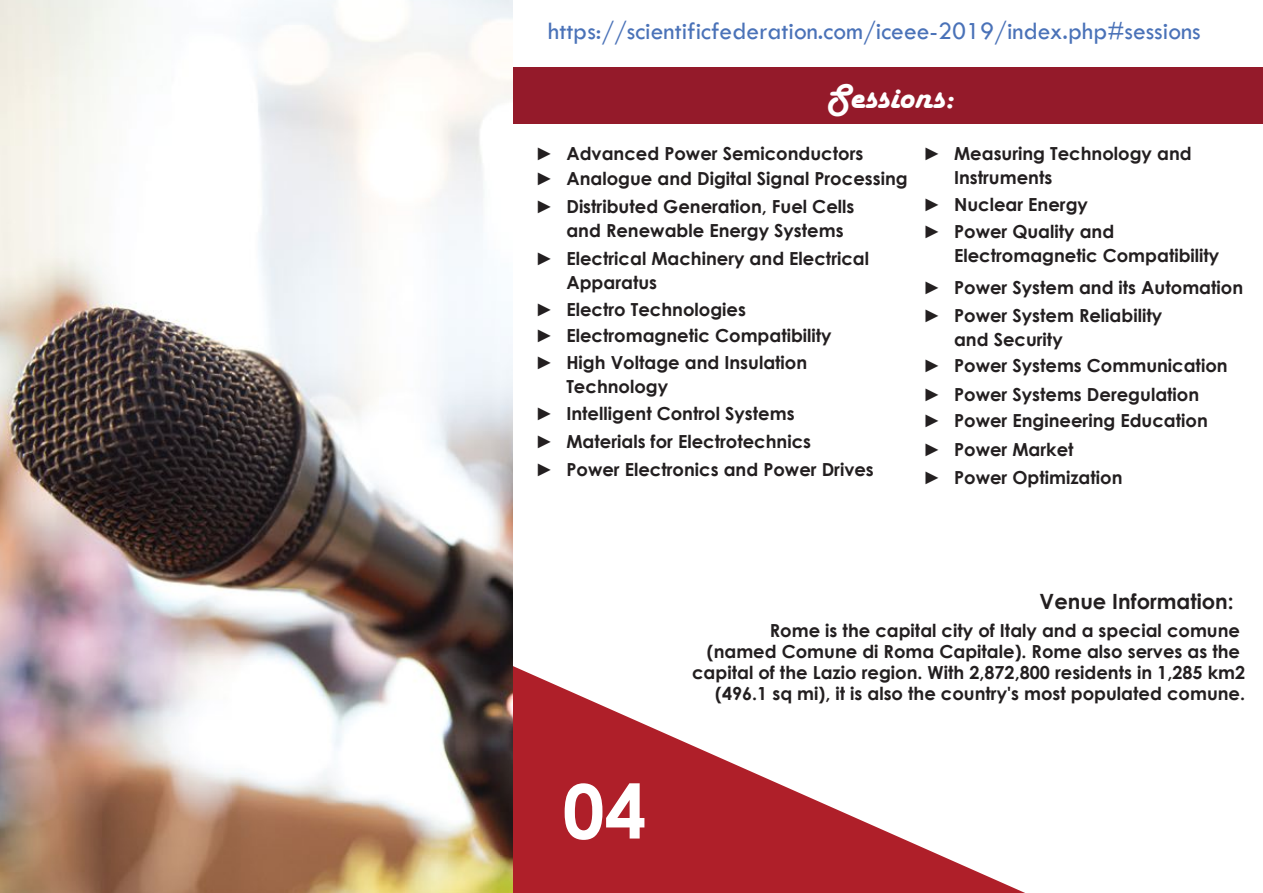
<style>
.page{position:relative;width:1263px;height:893px;background:#fff}
.page>*{position:absolute;margin:0;border:0;box-sizing:border-box;transform-origin:0 0}
.t1{font:700 75px "Century Gothic";color:#fff}
.t2{font:36px "Harlow Solid";color:#fff}
.t3{font:25.5px "Tw Cen";color:#4a72b8}
.t4{font:700 21px "Century Gothic";color:#231f20}
.t5{font:700 18px/24px "Century Gothic";color:#231f20}
.t6{font:18px "Century Gothic";color:#231f20}
.s1{font-weight:400}
</style>
<div class="page">
<svg style="left:512px;top:666px;width:513px;height:227px"></svg>
<div style="left:0;top:67px;width:1263px;height:57px;background:#941a2a"></div>
<img style="left:0;top:0;width:512px;height:893px">
<h3 class="t3" style="left:548px;top:15px;width:654px">https://scientificfederation.com/iceee-2019/index.php#sessions</h3>
<h2 class="t2" style="left:826px;top:77px;width:129px">Sessions:</h2>
<p class="t5" style="left:535px;top:140px;width:374px;line-height:24.8px"><span class="s1">►</span> Advanced Power Semiconductors<br><span class="s1">►</span> Analogue and Digital Signal Processing</p>
<p class="t5" style="left:954px;top:141px;width:239px">Measuring Technology and<br>Instruments</p>
<p class="t6" style="left:923px;top:141px;width:19px">►</p>
<p class="t5" style="left:954px;top:190px;width:162px;line-height:27px;text-indent:-31px"><span class="s1">►</span> Nuclear Energy<br>Power Quality and</p>
<p class="t5" style="left:954px;top:243px;width:267px">Electromagnetic Compatibility</p>
<p class="t5" style="left:566px;top:193px;width:289px">Distributed Generation, Fuel Cells and Renewable Energy Systems</p>
<p class="t6" style="left:535px;top:193px;width:19px">►</p>
<p class="t6" style="left:923px;top:219px;width:19px">►</p>
<p class="t5" style="left:566px;top:246px;width:304px">Electrical Machinery and Electrical<br>Apparatus</p>
<p class="t6" style="left:535px;top:246px;width:19px">►</p>
<p class="t5" style="left:535px;top:297px;width:212px"><span class="s1">►</span> Electro Technologies</p>
<p class="t5" style="left:566px;top:349px;width:242px">High Voltage and Insulation<br>Technology</p>
<p class="t5" style="left:954px;top:272px;width:291px;line-height:28.5px;text-indent:-31px"><span class="s1">►</span> Power System and its Automation<br>Power System Reliability</p>
<p class="t5" style="left:954px;top:327px;width:110px">and Security</p>
<p class="t6" style="left:923px;top:303px;width:19px">►</p>
<p class="t5" style="left:923px;top:351px;width:306px;line-height:28.5px"><span class="s1">►</span> Power Systems Communication <span class="s1">►</span> Power Systems Deregulation</p>
<p class="t5" style="left:535px;top:323px;width:298px"><span class="s1">►</span> Electromagnetic Compatibility</p>
<p class="t6" style="left:535px;top:349px;width:19px">►</p>
<p class="t5" style="left:535px;top:399px;width:340px;line-height:27.8px"><span class="s1">►</span> Intelligent Control Systems<br><span class="s1">►</span> Materials for Electrotechnics<br><span class="s1">►</span> Power Electronics and Power Drives</p>
<p class="t5" style="left:923px;top:405px;width:286px;line-height:28.5px"><span class="s1">►</span> Power Engineering Education <span class="s1">►</span> Power Market<br><span class="s1">►</span> Power Optimization</p>
<h1 class="t1" style="left:562px;top:754px;width:85px">04</h1>
<p class="t4" style="left:1040px;top:585px;width:196px">Venue Information:</p>
<p class="t5" style="left:692px;top:620px;width:554px;line-height:21px;text-align:right">Rome is the capital city of Italy and a special comune<br>(named Comune di Roma Capitale). Rome also serves as the capital of the Lazio region. With 2,872,800 residents in 1,285 km2 (496.1 sq mi), it is also the country's most populated comune.</p>
</div>
